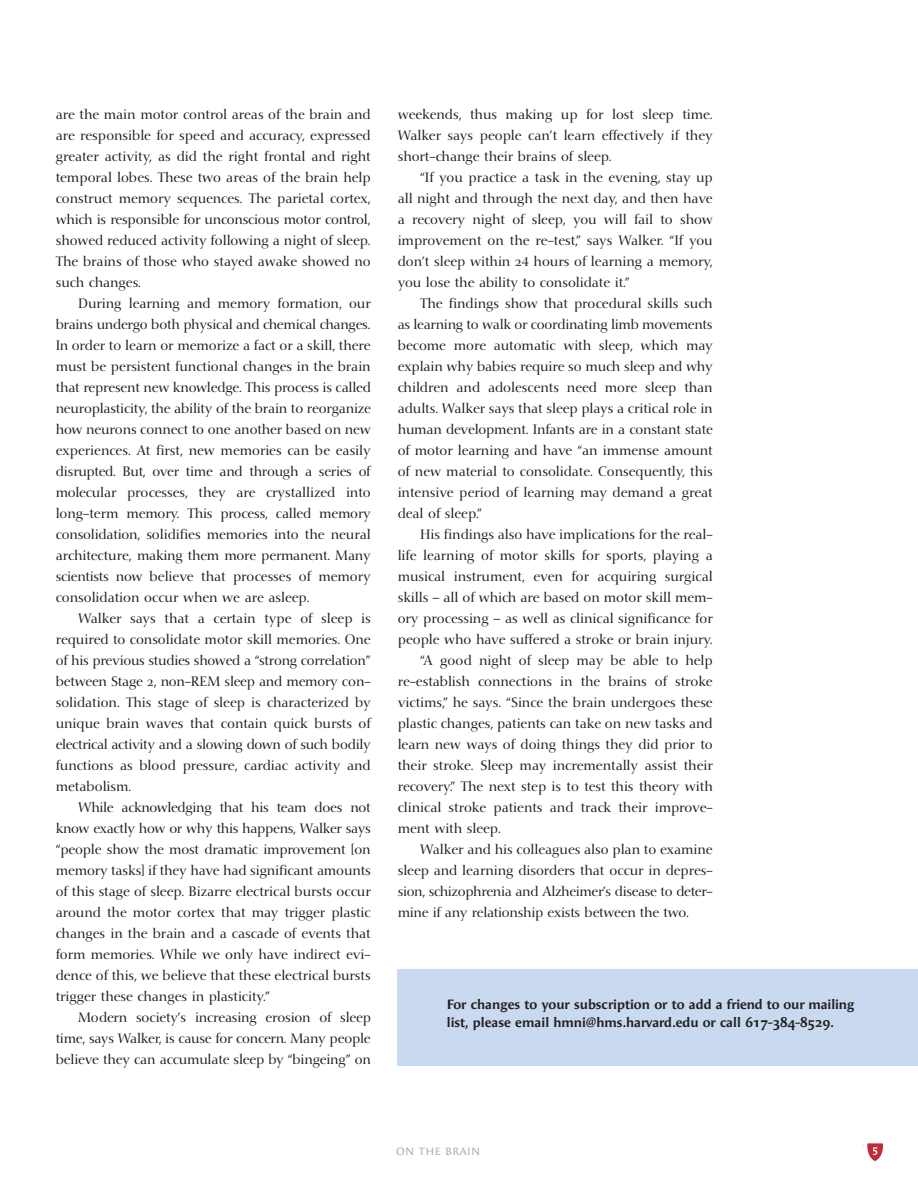
<style>
.page{position:relative;width:918px;height:1188px;background:#fff}
.page>*{position:absolute;margin:0;border:0;box-sizing:border-box;transform-origin:0 0}
.t1{font:13.5px/21px "Nofret";color:#231f20;text-align:justify}
.t2{font:700 13.5px/18px "Angie Sans";color:#231f20}
.t3{font:13.5px "Nofret";letter-spacing:-.02em;color:#231f20}
.t4{font:10.5px "Angie Sans";letter-spacing:.085em;color:#a8a9ad}
.s1{font-family:"Nofret Regular SC"}
</style>
<div class="page">
<svg style="left:863px;top:1143px;width:20px;height:18px"></svg>
<div style="left:397px;top:969px;width:521px;height:97px;background:#c9d9ef"></div>
<p class="t1" style="left:56px;top:105px;width:317px">are the main motor control areas of the brain and are responsible for speed and accuracy, expressed greater activity, as did the right frontal and right temporal lobes. These two areas of the brain help construct memory sequences. The parietal cortex, which is responsible for unconscious motor control, showed reduced activity following a night of sleep.<br>The brains of those who stayed awake showed no such changes.</p>
<p class="t1" style="left:56px;top:294px;width:317px;text-indent:23px">During learning and memory formation, our brains undergo both physical and chemical changes.<br>In order to learn or memorize a fact or a skill, there must be persistent functional changes in the brain that represent new knowledge. This process is called neuroplasticity, the ability of the brain to reorganize how neurons connect to one another based on new experiences. At first, new memories can be easily disrupted. But, over time and through a series of molecular processes, they are crystallized into long-term memory. This process, called memory consolidation, solidifies memories into the neural architecture, making them more permanent. Many scientists now believe that processes of memory consolidation occur when we are asleep.</p>
<p class="t1" style="left:56px;top:609px;width:317px;text-indent:23px">Walker says that a certain type of sleep is required to consolidate motor skill memories. One of his previous studies showed a “strong correlation” between Stage <span class="s1">2</span>, non-REM sleep and memory con&shy;solidation. This stage of sleep is characterized by unique brain waves that contain quick bursts of electrical activity and a slowing down of such bodily functions as blood pressure, cardiac activity and metabolism.</p>
<p class="t1" style="left:56px;top:798px;width:317px;text-indent:23px">While acknowledging that his team does not know exactly how or why this happens, Walker says “people show the most dramatic improvement [on memory tasks] if they have had significant amounts of this stage of sleep. Bizarre electrical bursts occur around the motor cortex that may trigger plastic changes in the brain and a cascade of events that form memories. While we only have indirect evi&shy;dence of this, we believe that these electrical bursts trigger these changes in plasticity.”</p>
<p class="t1" style="left:56px;top:1008px;width:317px;text-indent:23px">Modern society’s increasing erosion of sleep time, says Walker, is cause for concern. Many people believe they can accumulate sleep by “bingeing” on</p>
<p class="t1" style="left:398px;top:105px;width:317px">weekends, thus making up for lost sleep time.<br>Walker says people can’t learn effectively if they short-change their brains of sleep.</p>
<p class="t1" style="left:398px;top:168px;width:317px;text-indent:23px">“If you practice a task in the evening, stay up all night and through the next day, and then have a recovery night of sleep, you will fail to show improvement on the re-test,” says Walker. “If you don’t sleep within <span class="s1">2</span>4 hours of learning a memory, you lose the ability to consolidate it.”</p>
<p class="t1" style="left:398px;top:294px;width:317px;text-indent:22px">The findings show that procedural skills such as learning to walk or coordinating limb movements become more automatic with sleep, which may explain why babies require so much sleep and why children and adolescents need more sleep than adults. Walker says that sleep plays a critical role in human development. Infants are in a constant state of motor learning and have “an immense amount of new material to consolidate. Consequently, this intensive period of learning may demand a great deal of sleep.”</p>
<p class="t1" style="left:420px;top:525px;width:294px">His findings also have implications for the real-</p>
<p class="t1" style="left:398px;top:546px;width:317px">life learning of motor skills for sports, playing a</p>
<p class="t1" style="left:398px;top:567px;width:317px">musical instrument, even for acquiring surgical</p>
<p class="t1" style="left:398px;top:588px;width:317px">skills – all of which are based on motor skill mem-</p>
<p class="t1" style="left:398px;top:609px;width:317px">ory processing – as well as clinical significance for</p>
<p class="t1" style="left:398px;top:630px;width:317px">people who have suffered a stroke or brain injury.</p>
<p class="t1" style="left:420px;top:651px;width:294px">“A good night of sleep may be able to help</p>
<p class="t1" style="left:398px;top:672px;width:317px">re-establish connections in the brains of stroke</p>
<p class="t1" style="left:398px;top:693px;width:317px">victims,” he says. “Since the brain undergoes these</p>
<p class="t1" style="left:398px;top:714px;width:317px">plastic changes, patients can take on new tasks and</p>
<p class="t1" style="left:398px;top:735px;width:317px">learn new ways of doing things they did prior to</p>
<p class="t1" style="left:398px;top:756px;width:317px">their stroke. Sleep may incrementally assist their</p>
<p class="t1" style="left:398px;top:777px;width:317px">recovery.” The next step is to test this theory with</p>
<p class="t1" style="left:398px;top:798px;width:317px">clinical stroke patients and track their improve-</p>
<p class="t1" style="left:398px;top:819px;width:105px">ment with sleep.</p>
<p class="t1" style="left:420px;top:840px;width:294px">Walker and his colleagues also plan to examine</p>
<p class="t1" style="left:398px;top:861px;width:317px">sleep and learning disorders that occur in depres-</p>
<p class="t3" style="left:398px;top:885px;width:316px">sion, schizophrenia and Alzheimer’s disease to deter-</p>
<p class="t1" style="left:398px;top:903px;width:293px">mine if any relationship exists between the two.</p>
<p class="t2" style="left:447px;top:996px;width:409px">For changes to your subscription or to add a friend to our mailing list, please email hmni@hms.harvard.edu or call 617-384-8529.</p>
<p class="t4" style="left:396px;top:1145px;width:85px">ON THE BRAIN</p>
</div>
